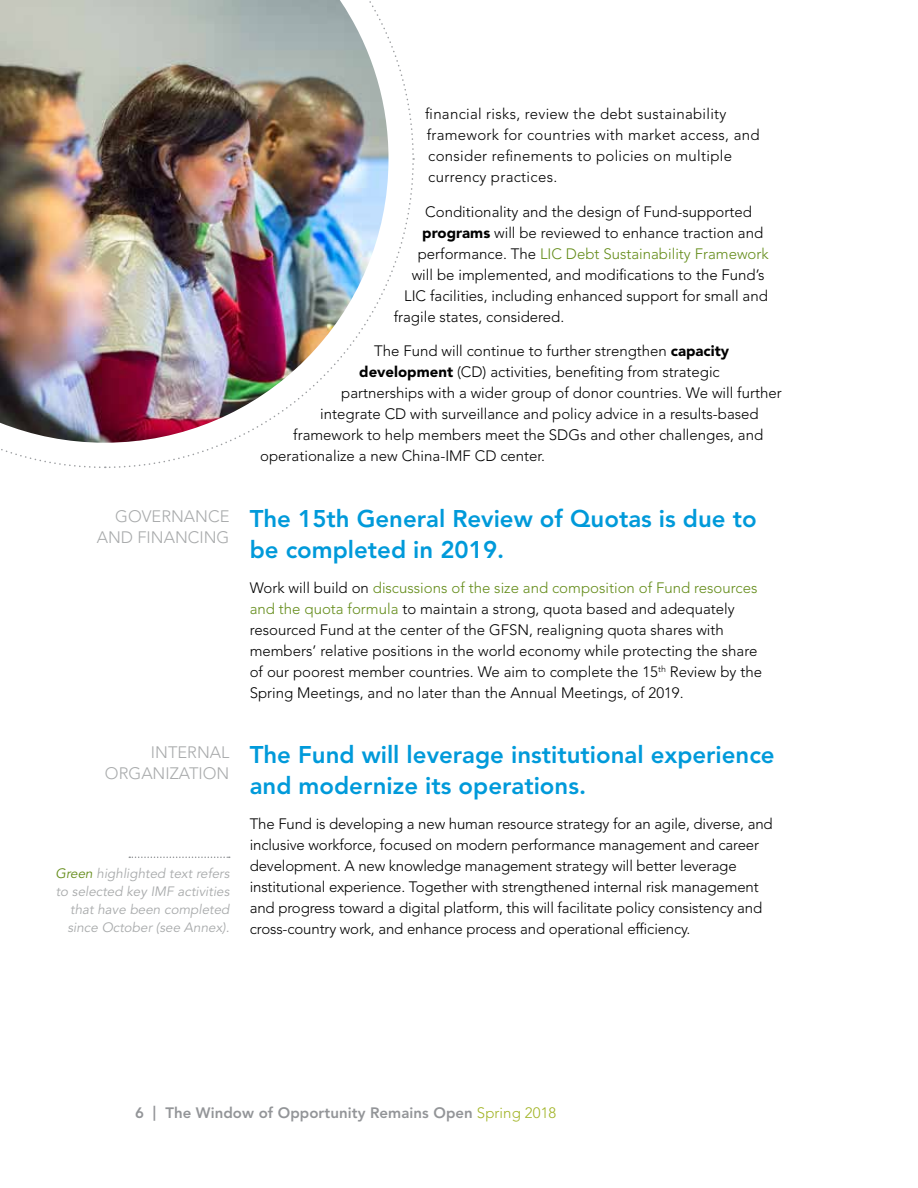
<style>
.page{position:relative;width:918px;height:1188px;background:#fff}
.page>*{position:absolute;margin:0;border:0;box-sizing:border-box;transform-origin:0 0}
.t1{font:800 24px/31.5px "Avenir LT Std";color:#009ada}
.t2{font:300 16.5px/21px "Avenir LT Std";color:#a9abac;text-align:right}
.t3{font:300 15px/21px "Avenir LT Std";color:#000}
.t4{font:300 15px/21px "Avenir LT Std";letter-spacing:.02em;color:#000}
.t5{font:800 15px "Avenir LT Std";letter-spacing:.005em;color:#939598}
.t6{font:300 15px "Avenir LT Std";color:#648c1a}
.t7{font:italic 13.5px/18px "Avenir LT Std";color:#a9abac;text-align:right}
.s1{color:#648c1a}
.s2{font-weight:900}
.s3{color:#000}
.s4{font-weight:300;color:#a2b427}
</style>
<div class="page">
<svg style="left:129px;top:857px;width:101px;height:1px"></svg>
<img style="left:0;top:0;width:388px;height:443px">
<p class="t2" style="left:97px;top:506px;width:134px">GOVERNANCE<br>AND FINANCING</p>
<p class="t2" style="left:105px;top:742px;width:126px">INTERNAL<br>ORGANIZATION</p>
<p class="t7" style="left:56px;top:865px;width:175px"><span class="s1">Green</span> highlighted text refers to selected key IMF activities that have been completed since October (see Annex).</p>
<p class="t4" style="left:425px;top:104px;width:336px">financial risks, review the debt sustainability framework for countries with market access, and consider refinements to policies on multiple currency practices.</p>
<p class="t3" style="left:425px;top:201px;width:328px">Conditionality and the design of Fund-supported</p>
<p class="t3" style="left:422px;top:222px;width:342px"><span class="s2">programs</span> will be reviewed to enhance traction and</p>
<p class="t6" style="left:418px;top:245px;width:352px"><span class="s3">performance. The</span> LIC Debt Sustainability Framework</p>
<p class="t3" style="left:412px;top:264px;width:354px">will be implemented, and modifications to the Fund’s</p>
<p class="t3" style="left:404px;top:285px;width:365px">LIC facilities, including enhanced support for small and</p>
<p class="t3" style="left:394px;top:306px;width:172px">fragile states, considered.</p>
<p class="t3" style="left:374px;top:341px;width:356px">The Fund will continue to further strengthen <span class="s2">capacity</span></p>
<p class="t3" style="left:359px;top:362px;width:362px"><span class="s2">development</span> (CD) activities, benefiting from strategic</p>
<p class="t3" style="left:341px;top:383px;width:442px">partnerships with a wider group of donor countries. We will further</p>
<p class="t3" style="left:320px;top:404px;width:440px">integrate CD with surveillance and policy advice in a results-based</p>
<p class="t3" style="left:293px;top:425px;width:471px">framework to help members meet the SDGs and other challenges, and</p>
<p class="t3" style="left:260px;top:446px;width:286px">operationalize a new China-IMF CD center.</p>
<h1 class="t1" style="left:250px;top:503px;width:508px">The 15th General Review of Quotas is due to be completed in 2019.</h1>
<p class="t3" style="left:250px;top:577px;width:514px">Work will build on <span class="s1">discussions of the size and composition of Fund resources and the quota formula</span> to maintain a strong, quota based and adequately resourced Fund at the center of the GFSN, realigning quota shares with members’ relative positions in the world economy while protecting the share of our poorest member countries. We aim to complete the 15<sup>th</sup> Review by the Spring Meetings, and no later than the Annual Meetings, of 2019.</p>
<h1 class="t1" style="left:250px;top:739px;width:526px">The Fund will leverage institutional experience and modernize its operations.</h1>
<p class="t3" style="left:250px;top:813px;width:525px">The Fund is developing a new human resource strategy for an agile, diverse, and inclusive workforce, focused on modern performance management and career development. A new knowledge management strategy will better leverage institutional experience. Together with strengthened internal risk management and progress toward a digital platform, this will facilitate policy consistency and cross-country work, and enhance process and operational efficiency.</p>
<p class="t5" style="left:135px;top:1104px;width:423px">6 | The Window of Opportunity Remains Open <span class="s4">Spring 2018</span></p>
</div>
